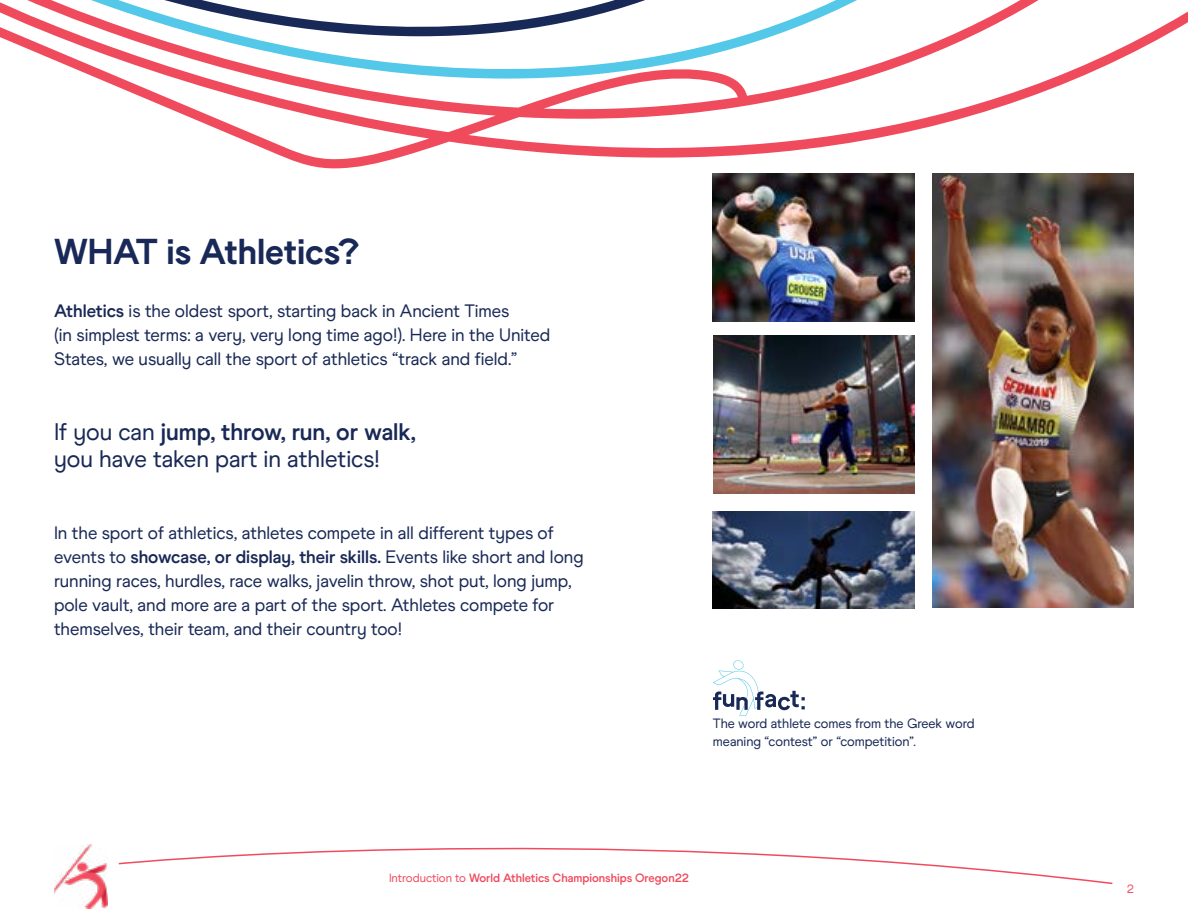
<style>
.page{position:relative;width:1188px;height:918px;background:#fff}
.page>*{position:absolute;margin:0;border:0;box-sizing:border-box;transform-origin:0 0}
.t1{font:36px "World Athletics Headline";color:#192957}
.t2{font:24px/27px "World Athletics";color:#192957}
.t3{font:18px/24px "World Athletics";color:#192957}
.t4{font:13.5px/18px "World Athletics";color:#192957}
.t5{font:700 12px "World Athletics";color:#f04b5d}
.t6{font:12px "World Athletics";color:#f04b5d}
.s1{font-weight:700}
.s2{font-weight:400}
</style>
<div class="page">
<img style="left:54px;top:844px;width:53px;height:64px">
<svg style="left:118px;top:847px;width:995px;height:38px"></svg>
<svg style="left:713px;top:660px;width:92px;height:56px"></svg>
<img style="left:932px;top:174px;width:202px;height:433px">
<img style="left:714px;top:336px;width:200px;height:158px">
<img style="left:713px;top:174px;width:201px;height:147px">
<svg style="left:0;top:0;width:1188px;height:168px"></svg>
<img style="left:713px;top:512px;width:201px;height:96px">
<h1 class="t1" style="left:54px;top:230px;width:307px">WHAT is Athletics?</h1>
<p class="t3" style="left:54px;top:299px;width:498px"><span class="s1">Athletics</span> is the oldest sport, starting back in Ancient Times<br>(in simplest terms: a very, very long time ago!). Here in the United<br>States, we usually call the sport of athletics “track and field.”</p>
<h2 class="t2" style="left:54px;top:418px;width:363px">If you can <span class="s1">jump, throw, run, or walk, </span>you have taken part in athletics!</h2>
<p class="t3" style="left:54px;top:521px;width:531px">In the sport of athletics, athletes compete in all different types of events to <span class="s1">showcase, or display, their skills.</span> Events like short and long running races, hurdles, race walks, javelin throw, shot put, long jump, pole vault, and more are a part of the sport. Athletes compete for themselves, their team, and their country too!</p>
<p class="t4" style="left:713px;top:715px;width:263px">The word athlete comes from the Greek word meaning “contest” or “competition”.</p>
<p class="t5" style="left:389px;top:871px;width:302px"><span class="s2">Introduction to</span> World Athletics Championships Oregon22</p>
<p class="t6" style="left:1127px;top:882px;width:9px">2</p>
</div>
